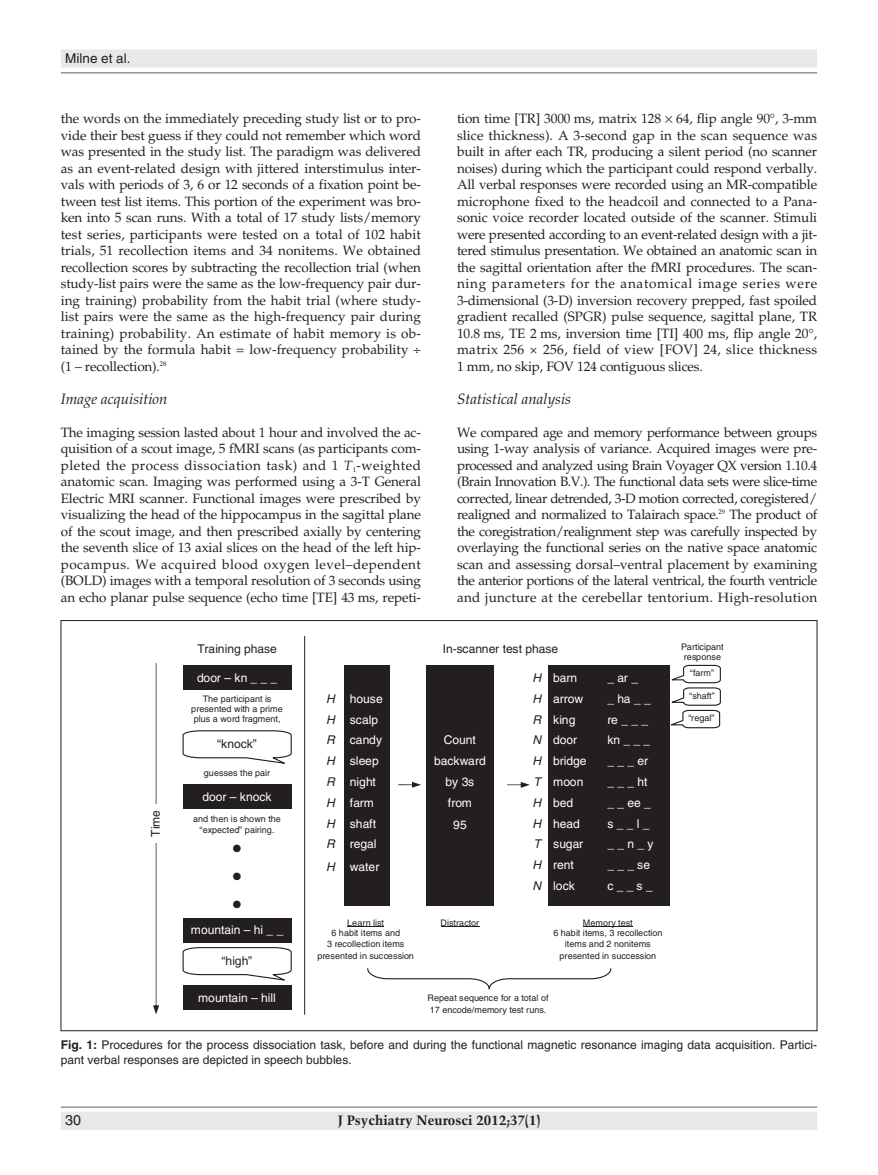
<style>
.page{position:relative;width:878px;height:1175px;background:#fff}
.page>*{position:absolute;margin:0;border:0;box-sizing:border-box;transform-origin:0 0}
.t1{font:24px/27.8px "Helvetica";color:#231f20;text-align:justify}
.t2{font:italic 15px "Palatino LT Std";color:#231f20}
.t3{font:14.25px "Helvetica LT Std";color:#231f20}
.t4{font:13.5px/16.5px "Palatino LT Std";letter-spacing:-.01em;color:#231f20;text-align:justify}
.t5{font:700 13.5px "Trump Mediaeval";color:#231f20}
.t6{font:13.5px "Helvetica LT Std";color:#231f20}
.t7{font:12px/20.9px "Helvetica";letter-spacing:.005em;color:#fff}
.t8{font:12px/15px "Helvetica LT Std";color:#231f20}
.t9{font:12px "Helvetica";letter-spacing:.005em;color:#231f20}
.t10{font:italic 12px/20.9px "Helvetica";color:#231f20;text-align:justify}
.t11{font:9px/10.5px "Helvetica";letter-spacing:.005em;color:#231f20;text-align:center}
.s1{font-style:italic}
.s2{font-weight:700}
</style>
<div class="page">
<div style="left:61px;top:50px;width:756px;height:18px;background:#e7e8e9"></div>
<hr style="left:61px;top:72px;width:756px;height:2px;background:#939598">
<div style="left:61px;top:1112px;width:756px;height:18px;background:#e7e8e9"></div>
<hr style="left:61px;top:1106px;width:756px;height:1px;background:#939598">
<div style="left:183px;top:665px;width:108px;height:25px;background:#231f20"></div>
<svg style="left:182px;top:730px;width:110px;height:34px"></svg>
<div style="left:183px;top:784px;width:108px;height:24px;background:#231f20"></div>
<div style="left:183px;top:917px;width:108px;height:25px;background:#231f20"></div>
<svg style="left:182px;top:947px;width:110px;height:34px"></svg>
<div style="left:183px;top:985px;width:108px;height:24px;background:#231f20"></div>
<svg style="left:153px;top:663px;width:6px;height:351px"></svg>
<div style="left:144px;top:804px;width:30px;height:38px;background:#fff"></div>
<hr style="left:304px;top:636px;width:1px;height:378px;background:#231f20">
<div style="left:344px;top:665px;width:45px;height:241px;background:#231f20"></div>
<div style="left:426px;top:665px;width:68px;height:241px;background:#231f20"></div>
<div style="left:548px;top:665px;width:121px;height:241px;background:#231f20"></div>
<svg style="left:398px;top:781px;width:23px;height:6px"></svg>
<svg style="left:507px;top:782px;width:23px;height:6px"></svg>
<hr style="left:347px;top:926px;width:37px;height:1px;background:#231f20">
<hr style="left:440px;top:926px;width:39px;height:1px;background:#231f20">
<hr style="left:583px;top:926px;width:49px;height:1px;background:#231f20">
<svg style="left:367px;top:968px;width:245px;height:22px"></svg>
<svg style="left:669px;top:664px;width:52px;height:65px"></svg>
<p class="t6" style="left:65px;top:53px;width:67px">Milne et al.</p>
<p class="t4" style="left:61px;top:112px;width:362px;text-align:left">the words on the immediately preceding study list or to pro&shy;vide their best guess if they could not remember which word was presented in the study list. The paradigm was delivered as an event-related design with jittered interstimulus inter&shy;vals with periods of 3, 6 or 12 seconds of a fixation point be&shy;tween test list items. This portion of the experiment was bro&shy;ken into 5 scan runs. With a total of 17 study lists/memory test series, participants were tested on a total of 102 habit trials, 51 recollection items and 34 nonitems. We obtained recollection scores by subtracting the recollection trial (when study-list pairs were the same as the low-frequency pair dur&shy;ing training) probability from the habit trial (where study&shy;list pairs were the same as the high-frequency pair during training) probability. An estimate of habit memory is ob&shy;tained by the formula habit = low-frequency probability (1 – recollection).<sup>28</sup></p>
<p class="t2" style="left:61px;top:393px;width:108px">Image acquisition</p>
<p class="t4" style="left:61px;top:425px;width:362px">The imaging session lasted about 1 hour and involved the ac&shy;quisition of a scout image, 5 fMRI scans (as participants com&shy;pleted the process dissociation task) and 1 <span class="s1">T</span><sub>1</sub>-weighted anatomic scan. Imaging was performed using a 3-T General Electric MRI scanner. Functional images were prescribed by visualizing the head of the hippocampus in the sagittal plane of the scout image, and then prescribed axially by centering the seventh slice of 13 axial slices on the head of the left hip&shy;pocampus. We acquired blood oxygen level–dependent (BOLD) images with a temporal resolution of 3 seconds using an echo planar pulse sequence (echo time [TE] 43 ms, repeti-</p>
<p class="t4" style="left:457px;top:112px;width:362px">tion time [TR] 3000 ms, matrix 128 64, flip angle 90°, 3-mm slice thickness). A 3-second gap in the scan sequence was built in after each TR, producing a silent period (no scanner noises) during which the participant could respond verbally.<br>All verbal responses were recorded using an MR-compatible microphone fixed to the headcoil and connected to a Pana&shy;sonic voice recorder located outside of the scanner. Stimuli were presented according to an event-related design with a jit&shy;tered stimulus presentation. We obtained an anatomic scan in the sagittal orientation after the fMRI procedures. The scan&shy;ning parameters for the anatomical image series were 3-dimensional (3-D) inversion recovery prepped, fast spoiled gradient recalled (SPGR) pulse sequence, sagittal plane, TR 10.8 ms, TE 2 ms, inversion time [TI] 400 ms, flip angle 20°, matrix 256 × 256, field of view [FOV] 24, slice thickness 1 mm, no skip, FOV 124 contiguous slices.</p>
<p class="t2" style="left:457px;top:393px;width:115px">Statistical analysis</p>
<p class="t4" style="left:457px;top:425px;width:362px">We compared age and memory performance between groups using 1-way analysis of variance. Acquired images were pre&shy;processed and analyzed using Brain Voyager QX version 1.10.4 (Brain Innovation B.V.). The functional data sets were slice-time corrected, linear detrended, 3-D motion corrected, coregistered/ realigned and normalized to Talairach space.<sup>29</sup> The product of the coregistration/realignment step was carefully inspected by overlaying the functional series on the native space anatomic scan and assessing dorsal–ventral placement by examining the anterior portions of the lateral ventrical, the fourth ventricle and juncture at the cerebellar tentorium. High-resolution</p>
<p class="t9" style="left:151px;top:836px;width:28px;rotate:-90deg">Time</p>
<p class="t9" style="left:197px;top:644px;width:81px">Training phase</p>
<p class="t7" style="left:197px;top:668px;width:82px">door–kn___</p>
<p class="t11" style="left:191px;top:694px;width:93px">The participant is presented with a prime plus a word fragment,</p>
<p class="t9" style="left:217px;top:740px;width:41px">“knock”</p>
<p class="t11" style="left:204px;top:768px;width:68px">guesses the pair</p>
<p class="t7" style="left:202px;top:787px;width:71px">door – knock</p>
<p class="t11" style="left:193px;top:814px;width:89px">and then is shown the “expected” pairing.</p>
<h1 class="t1" style="left:233px;top:837px;width:10px">• • •</h1>
<p class="t7" style="left:191px;top:920px;width:94px">mountain – hi _ _</p>
<p class="t9" style="left:221px;top:956px;width:32px">“high”</p>
<p class="t7" style="left:198px;top:988px;width:79px">mountain – hill</p>
<p class="t10" style="left:326px;top:689px;width:10px">H H R H R H H R</p>
<p class="t10" style="left:326px;top:857px;width:10px">H</p>
<p class="t7" style="left:350px;top:689px;width:34px">house scalp candy sleep night farm shaft regal</p>
<p class="t7" style="left:350px;top:857px;width:31px">water</p>
<p class="t11" style="left:327px;top:918px;width:79px">Learn list<br>6 habit items and<br>3 recollection items</p>
<p class="t11" style="left:317px;top:951px;width:98px">presented in succession</p>
<p class="t9" style="left:443px;top:644px;width:117px">In-scanner test phase</p>
<p class="t7" style="left:434px;top:730px;width:53px;text-align:center">Count backward by 3s from<br>95</p>
<p class="t10" style="left:532px;top:668px;width:10px">H H R N H T H H T H N</p>
<p class="t7" style="left:553px;top:668px;width:25px">barn</p>
<p class="t7" style="left:607px;top:668px;width:32px">_ar_</p>
<p class="t7" style="left:553px;top:689px;width:31px">arrow</p>
<p class="t7" style="left:607px;top:689px;width:45px">_ha__</p>
<p class="t7" style="left:553px;top:710px;width:24px">king</p>
<p class="t7" style="left:607px;top:710px;width:42px">re___</p>
<p class="t7" style="left:553px;top:730px;width:25px">door</p>
<p class="t7" style="left:607px;top:730px;width:44px">kn___</p>
<p class="t7" style="left:553px;top:751px;width:35px">bridge</p>
<p class="t7" style="left:607px;top:751px;width:42px">___er</p>
<p class="t7" style="left:553px;top:772px;width:32px">moon</p>
<p class="t7" style="left:607px;top:772px;width:42px">___ht</p>
<p class="t7" style="left:553px;top:793px;width:22px">bed</p>
<p class="t7" style="left:607px;top:793px;width:45px">__ee_</p>
<p class="t7" style="left:553px;top:814px;width:28px">head</p>
<p class="t7" style="left:607px;top:814px;width:43px">s__l_</p>
<p class="t7" style="left:553px;top:834px;width:31px">sugar</p>
<p class="t7" style="left:607px;top:834px;width:47px">__n_y</p>
<p class="t7" style="left:553px;top:855px;width:22px">rent</p>
<p class="t7" style="left:607px;top:855px;width:44px">___se</p>
<p class="t7" style="left:553px;top:876px;width:23px">lock</p>
<p class="t7" style="left:607px;top:876px;width:47px">c__s_</p>
<p class="t11" style="left:440px;top:918px;width:40px">Distractor</p>
<p class="t11" style="left:553px;top:918px;width:111px">Memory test<br>6 habit items, 3 recollection items and 2 nonitems</p>
<p class="t11" style="left:559px;top:951px;width:98px">presented in succession</p>
<p class="t11" style="left:427px;top:992px;width:122px;line-height:12.3px;text-align:left">Repeat sequence for a total of<br>17 encode/memory test runs.</p>
<p class="t11" style="left:681px;top:642px;width:44px;text-align:left">Participant response</p>
<p class="t11" style="left:689px;top:669px;width:26px">“farm”</p>
<p class="t11" style="left:689px;top:691px;width:27px">“shaft”</p>
<p class="t11" style="left:688px;top:714px;width:28px">“regal”</p>
<p class="t8" style="left:61px;top:1038px;width:758px"><span class="s2">Fig. 1:</span> Procedures for the process dissociation task, before and during the functional magnetic resonance imaging data acquisition. Partici&shy;pant verbal responses are depicted in speech bubbles.</p>
<p class="t3" style="left:65px;top:1115px;width:17px">30</p>
<p class="t5" style="left:337px;top:1112px;width:204px">J Psychiatry Neurosci 2012;37(1)</p>
</div>
